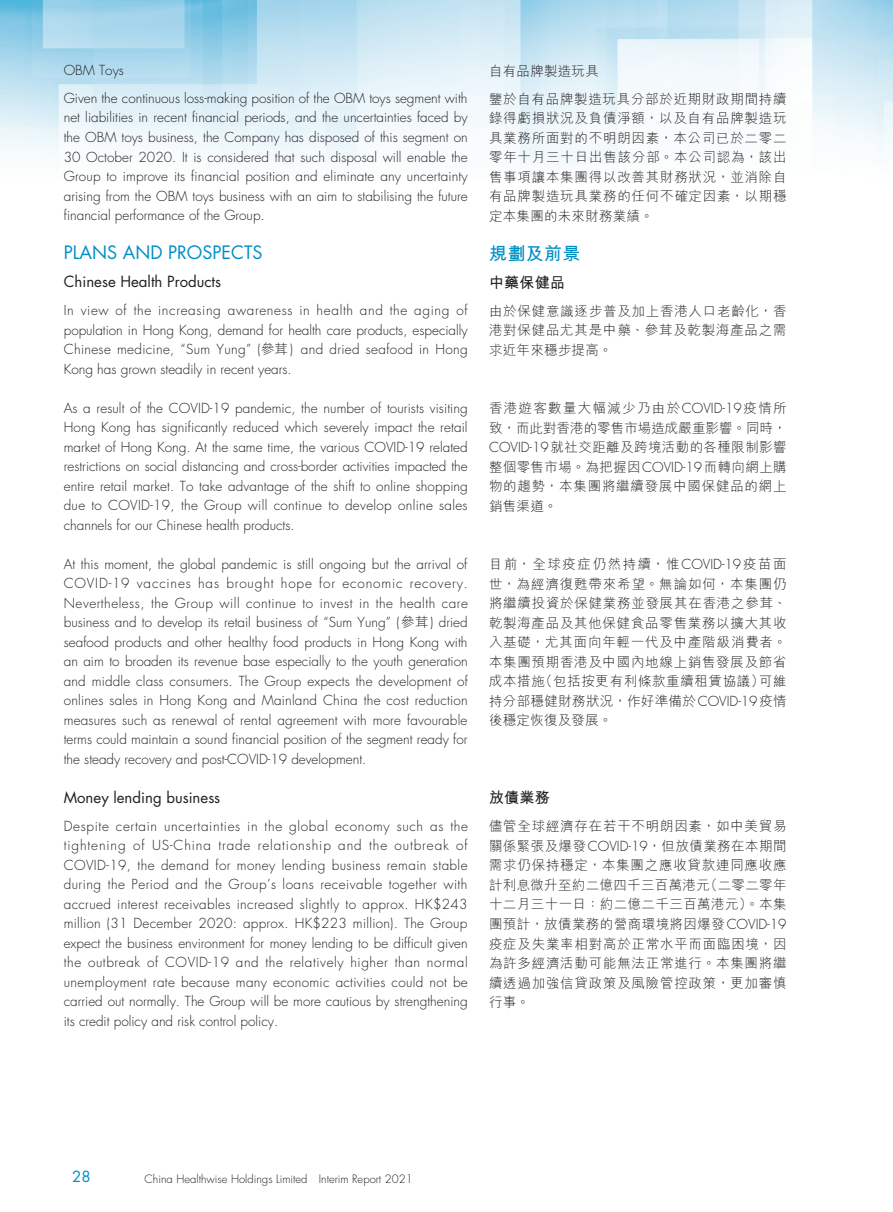
<style>
.page{position:relative;width:893px;height:1212px;background:#fff}
.page>*{position:absolute;margin:0;border:0;box-sizing:border-box;transform-origin:0 0}
._001_H1_C{font:18px "Futura Std";color:#008fc5}
._001_H1_C-2{font:700 18px "M Hei HK";letter-spacing:.02em;color:#008fc5}
._002_H2_C{font:15px "Futura Std";color:#231f20}
._02_H2_E{font:15px "Futura Std";color:#231f20}
._002_H2_C-2{font:700 15px "M Hei HK";letter-spacing:.02em;color:#231f20}
.t1{font:15px "Futura Std";color:#008fc5}
._00_txt_E{font:300 13.5px/19.5px "Futura Std";color:#231f20;text-align:justify}
._000_txt_C{font:300 13.5px/19.5px "M Hei HK";letter-spacing:.055em;color:#231f20;text-align:justify}
._003_H3_C{font:300 13.5px "M Hei HK";letter-spacing:.02em;color:#231f20}
._03_H3_E{font:300 13.5px "Futura Std";color:#231f20}
.t2{font:300 11.25px "Futura Std";color:#231f20}
.s1{font-family:"M Hei HK"}
.s2{font-family:"Futura Std"}
</style>
<div class="page">
<img style="left:0;top:0;width:893px;height:165px">
<p class="_03_H3_E" style="left:64px;top:62px;width:62px">OBM Toys</p>
<p class="_00_txt_E" style="left:64px;top:89px;width:406px">Given the continuous loss-making position of the OBM toys segment with net liabilities in recent financial periods, and the uncertainties faced by the OBM toys business, the Company has disposed of this segment on 30 October 2020. It is considered that such disposal will enable the Group to improve its financial position and eliminate any uncertainty arising from the OBM toys business with an aim to stabilising the future financial performance of the Group.</p>
<p class="_001_H1_C" style="left:64px;top:241px;width:200px">PLANS AND PROSPECTS</p>
<p class="_002_H2_C" style="left:64px;top:272px;width:159px">Chinese Health Products</p>
<p class="_00_txt_E" style="left:64px;top:301px;width:405px">In view of the increasing awareness in health and the aging of population in Hong Kong, demand for health care products, especially Chinese medicine, “Sum Yung” (<span class="s1">參茸</span>) and dried seafood in Hong Kong has grown steadily in recent years.</p>
<p class="_00_txt_E" style="left:64px;top:398px;width:406px">As a result of the COVID-19 pandemic, the number of tourists visiting Hong Kong has significantly reduced which severely impact the retail market of Hong Kong. At the same time, the various COVID-19 related restrictions on social distancing and cross-border activities impacted the entire retail market. To take advantage of the shift to online shopping due to COVID-19, the Group will continue to develop online sales channels for our Chinese health products.</p>
<p class="_00_txt_E" style="left:64px;top:554px;width:406px">At this moment, the global pandemic is still ongoing but the arrival of COVID-19 vaccines has brought hope for economic recovery.<br>Nevertheless, the Group will continue to invest in the health care business and to develop its retail business of “Sum Yung” (<span class="s1">參茸</span>) dried seafood products and other healthy food products in Hong Kong with an aim to broaden its revenue base especially to the youth generation and middle class consumers. The Group expects the development of onlines sales in Hong Kong and Mainland China the cost reduction measures such as renewal of rental agreement with more favourable terms could maintain a sound financial position of the segment ready for the steady recovery and post-COVID-19 development.</p>
<p class="_02_H2_E" style="left:64px;top:787px;width:158px">Money lending business</p>
<p class="_00_txt_E" style="left:64px;top:816px;width:406px">Despite certain uncertainties in the global economy such as the tightening of US-China trade relationship and the outbreak of COVID-19, the demand for money lending business remain stable during the Period and the Group’s loans receivable together with accrued interest receivables increased slightly to approx. HK$243 million (31 December 2020: approx. HK$223 million). The Group expect the business environment for money lending to be difficult given the outbreak of COVID-19 and the relatively higher than normal unemployment rate because many economic activities could not be carried out normally. The Group will be more cautious by strengthening its credit policy and risk control policy.</p>
<p class="_003_H3_C" style="left:489px;top:64px;width:111px">自有品牌製造玩具</p>
<p class="_000_txt_C" style="left:489px;top:89px;width:299px">鑒於自有品牌製造玩具分部於近期財政期間持續錄得虧損狀況及負債淨額，以及自有品牌製造玩具業務所面對的不明朗因素，本公司已於二零二零年十月三十日出售該分部。本公司認為，該出售事項讓本集團得以改善其財務狀況，並消除自有品牌製造玩具業務的任何不確定因素，以期穩定本集團的未來財務業績。</p>
<p class="_001_H1_C-2" style="left:489px;top:240px;width:93px">規劃及前景</p>
<p class="_002_H2_C-2" style="left:489px;top:271px;width:78px">中藥保健品</p>
<p class="_000_txt_C" style="left:489px;top:301px;width:299px">由於保健意識逐步普及加上香港人口老齡化，香港對保健品尤其是中藥、參茸及乾製海產品之需求近年來穩步提高。</p>
<p class="_000_txt_C" style="left:489px;top:398px;width:299px">香港遊客數量大幅減少乃由於<span class="s2">COVID-19</span>疫情所致，而此對香港的零售市場造成嚴重影響。同時，<span class="s2">COVID-19</span>就社交距離及跨境活動的各種限制影響整個零售市場。為把握因<span class="s2">COVID-19</span>而轉向網上購物的趨勢，本集團將繼續發展中國保健品的網上銷售渠道。</p>
<p class="_000_txt_C" style="left:489px;top:554px;width:299px">目前，全球疫症仍然持續，惟<span class="s2">COVID-19</span>疫苗面世，為經濟復甦帶來希望。無論如何，本集團仍將繼續投資於保健業務並發展其在香港之參茸、乾製海產品及其他保健食品零售業務以擴大其收入基礎，尤其面向年輕一代及中產階級消費者。本集團預期香港及中國內地線上銷售發展及節省成本措施（包括按更有利條款重續租賃協議）可維持分部穩健財務狀況，作好準備於<span class="s2">COVID-19</span>疫情後穩定恢復及發展。</p>
<p class="_002_H2_C-2" style="left:489px;top:787px;width:62px">放債業務</p>
<p class="_000_txt_C" style="left:489px;top:816px;width:299px">儘管全球經濟存在若干不明朗因素，如中美貿易關係緊張及爆發<span class="s2">COVID-19</span>，但放債業務在本期間需求仍保持穩定，本集團之應收貸款連同應收應計利息微升至約二億四千三百萬港元（二零二零年十二月三十一日：約二億二千三百萬港元）。本集團預計，放債業務的營商環境將因爆發<span class="s2">COVID-19</span>疫症及失業率相對高於正常水平而面臨困境，因為許多經濟活動可能無法正常進行。本集團將繼續透過加強信貸政策及風險管控政策，更加審慎行事。</p>
<p class="t1" style="left:72px;top:1167px;width:20px">28</p>
<p class="t2" style="left:145px;top:1172px;width:270px">China Healthwise Holdings Limited Interim Report 2021</p>
</div>
